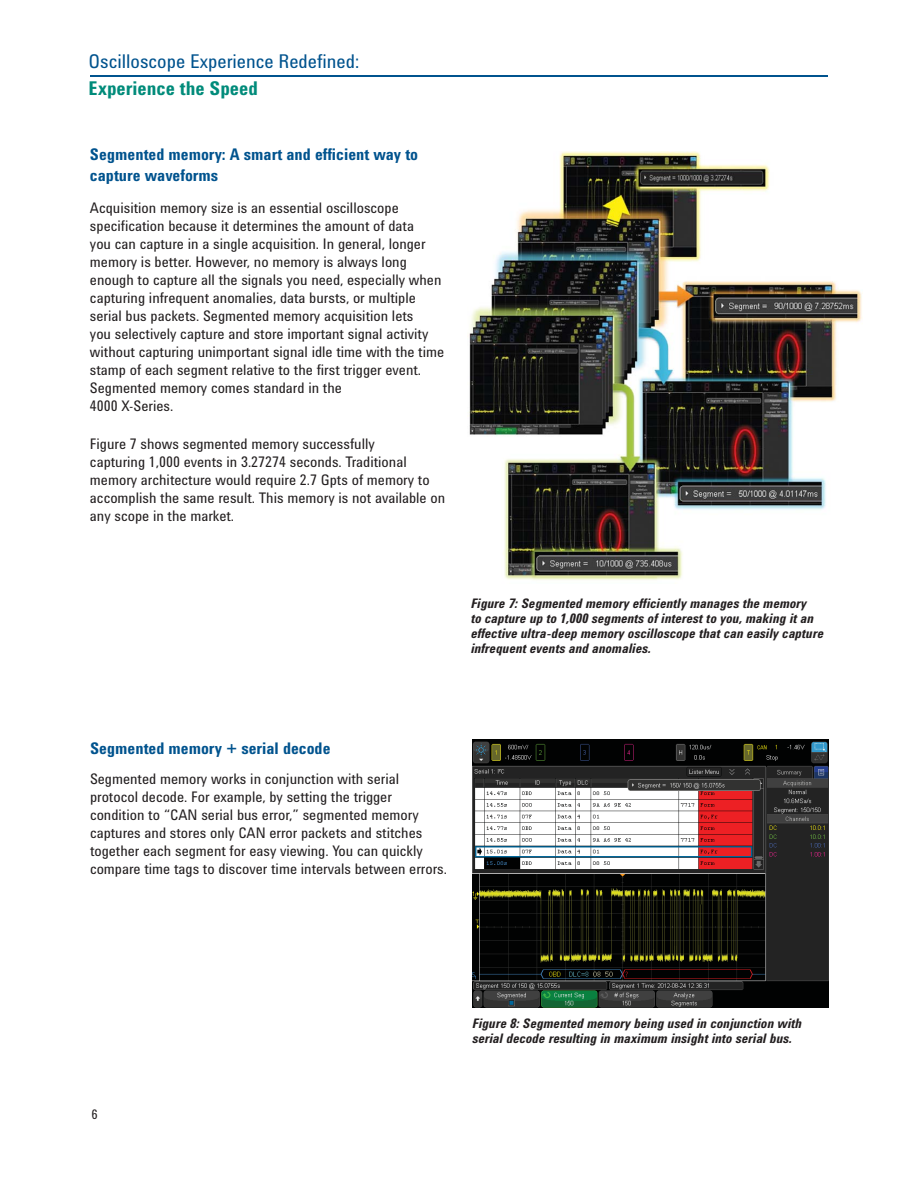
<style>
.page{position:relative;width:918px;height:1188px;background:#fff}
.page>*{position:absolute;margin:0;border:0;box-sizing:border-box;transform-origin:0 0}
.t1{font:19.5px "Agilent Condensed CFF";color:#00538e}
.t2{font:700 19.5px "Agilent Condensed CFF";color:#008b7a}
.t3{font:700 16.5px/21px "Agilent Condensed CFF";color:#00538e}
.t4{font:15px/18px "Agilent Condensed CFF";color:#231f20}
.t5{font:italic 700 13.5px/15px "Agilent Condensed CFF";color:#231f20}
.t6{font:13.5px "Agilent Condensed CFF";color:#231f20}
</style>
<div class="page">
<img style="left:469px;top:151px;width:393px;height:429px">
<img style="left:473px;top:740px;width:356px;height:267px">
<hr style="left:90px;top:76px;width:738px;height:1px;background:#00538e">
<h1 class="t1" style="left:88px;top:54px;width:272px">Oscilloscope Experience Redefined:</h1>
<h1 class="t2" style="left:88px;top:81px;width:171px">Experience the Speed</h1>
<p class="t3" style="left:90px;top:146px;width:330px">Segmented memory: A smart and efficient way to capture waveforms</p>
<p class="t4" style="left:90px;top:201px;width:356px">Acquisition memory size is an essential oscilloscope specification because it determines the amount of data<br>you can capture in a single acquisition. In general, longer memory is better. However, no memory is always long enough to capture all the signals you need, especially when capturing infrequent anomalies, data bursts, or multiple serial bus packets. Segmented memory acquisition lets<br>you selectively capture and store important signal activity without capturing unimportant signal idle time with the time stamp of each segment relative to the first trigger event.<br>Segmented memory comes standard in the<br>4000 X-Series.</p>
<p class="t4" style="left:90px;top:436px;width:357px">Figure 7 shows segmented memory successfully<br>capturing 1,000 events in 3.27274 seconds. Traditional memory architecture would require 2.7 Gpts of memory to accomplish the same result. This memory is not available on any scope in the market.</p>
<p class="t5" style="left:470px;top:597px;width:354px">Figure 7: Segmented memory efficiently manages the memory<br>to capture up to 1,000 segments of interest to you, making it an effective ultra-deep memory oscilloscope that can easily capture infrequent events and anomalies.</p>
<p class="t3" style="left:90px;top:739px;width:242px">Segmented memory + serial decode</p>
<p class="t4" style="left:90px;top:772px;width:359px">Segmented memory works in conjunction with serial protocol decode. For example, by setting the trigger condition to “CAN serial bus error,” segmented memory captures and stores only CAN error packets and stitches together each segment for easy viewing. You can quickly compare time tags to discover time intervals between errors.</p>
<p class="t6" style="left:91px;top:1109px;width:8px">6</p>
<p class="t5" style="left:472px;top:1017px;width:331px">Figure 8: Segmented memory being used in conjunction with serial decode resulting in maximum insight into serial bus.</p>
</div>
